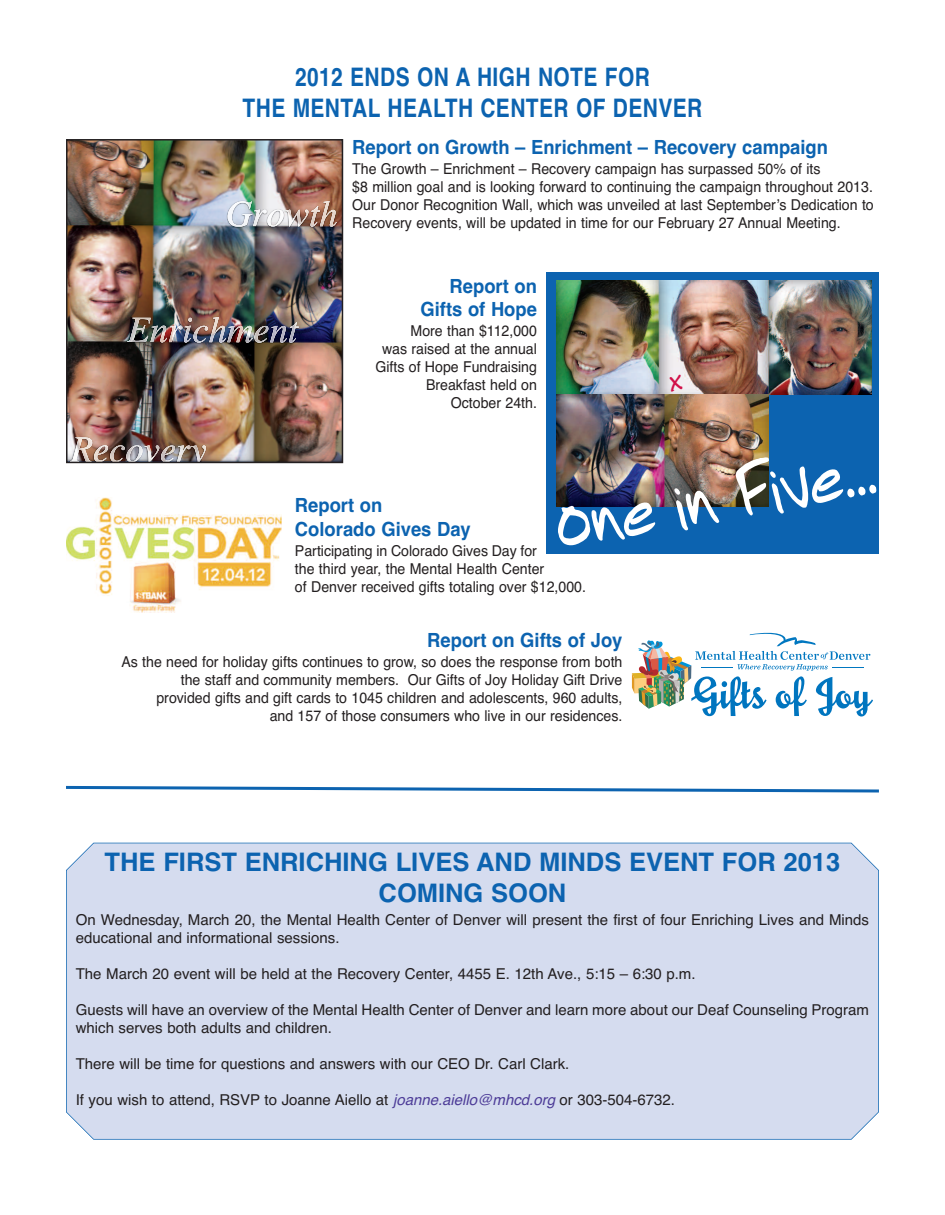
<style>
.page{position:relative;width:945px;height:1215px;background:#fff}
.page>*{position:absolute;margin:0;border:0;box-sizing:border-box;transform-origin:0 0}
.t1{font:700 25.5px/30.6px "Helvetica";color:#0c63b0;text-align:center}
.t2{font:700 condensed 25.5px/30.6px "Helvetica";letter-spacing:.02em;color:#0c63b0;text-align:center}
.t3{font:700 24.75px "Andy";color:#d11048}
.t4{font:700 19.5px/23.4px "Helvetica";color:#0c63b0;text-align:right;scale:.94 1}
.t5{font:15px/18px "Helvetica";color:#231f20;scale:.94 1}
.t6{font:15px/18px "Helvetica";color:#231f20}
.s1{font-style:italic;color:#4d3c98}
</style>
<div class="page">
<svg style="left:66px;top:785px;width:813px;height:8px"></svg>
<div style="left:66px;top:843px;width:813px;height:297px;background:#d5dcef"></div>
<svg style="left:632px;top:632px;width:241px;height:85px"></svg>
<img style="left:69px;top:142px;width:271px;height:318px">
<img style="left:228px;top:201px;width:109px;height:26px">
<img style="left:127px;top:317px;width:172px;height:26px">
<img style="left:70px;top:437px;width:136px;height:23px">
<div style="left:66px;top:139px;width:277px;height:324px;border:2px solid #231f20"></div>
<div style="left:546px;top:273px;width:332px;height:281px;background:#0c63b0"></div>
<img style="left:556px;top:281px;width:315px;height:113px">
<img style="left:556px;top:394px;width:213px;height:113px">
<svg style="left:558px;top:502px;width:97px;height:44px"></svg>
<svg style="left:674px;top:488px;width:45px;height:43px"></svg>
<svg style="left:736px;top:457px;width:141px;height:59px"></svg>
<img style="left:66px;top:498px;width:215px;height:115px">
<h1 class="t2" style="left:243px;top:62px;width:461px">2012 ENDS ON A HIGH NOTE FOR<br>THE MENTAL HEALTH CENTER OF DENVER</h1>
<h3 class="t4" style="left:352px;top:136px;width:508px">Report on Growth – Enrichment – Recovery campaign</h3>
<p class="t5" style="left:352px;top:160px;width:556px">The Growth – Enrichment – Recovery campaign has surpassed 50% of its<br>$8 million goal and is looking forward to continuing the campaign throughout 2013.<br>Our Donor Recognition Wall, which was unveiled at last September’s Dedication to Recovery events, will be updated in time for our February 27 Annual Meeting.</p>
<h3 class="t4" style="left:421px;top:274px;width:125px">Report on<br>Gifts of Hope</h3>
<p class="t5" style="left:375px;top:322px;width:173px;text-align:right">More than $112,000<br>was raised at the annual<br>Gifts of Hope Fundraising<br>Breakfast held on<br>October 24th.</p>
<h3 class="t4" style="left:295px;top:494px;width:189px;text-align:left">Report on<br>Colorado Gives Day</h3>
<p class="t5" style="left:295px;top:542px;width:311px">Participating in Colorado Gives Day for<br>the third year, the Mental Health Center<br>of Denver received gifts totaling over $12,000.</p>
<h3 class="t4" style="left:427px;top:629px;width:209px">Report on Gifts of Joy</h3>
<p class="t5" style="left:121px;top:653px;width:535px;text-align:right">As the need for holiday gifts continues to grow, so does the response from both the staff and community members. Our Gifts of Joy Holiday Gift Drive<br>provided gifts and gift cards to 1045 children and adolescents, 960 adults,<br>and 157 of those consumers who live in our residences.</p>
<h2 class="t3" style="left:669px;top:368px;width:15px">X</h2>
<h1 class="t1" style="left:105px;top:847px;width:737px">THE FIRST ENRICHING LIVES AND MINDS EVENT FOR 2013<br>COMING SOON</h1>
<p class="t6" style="left:76px;top:910px;width:795px">On Wednesday, March 20, the Mental Health Center of Denver will present the first of four Enriching Lives and Minds educational and informational sessions.</p>
<p class="t6" style="left:76px;top:964px;width:621px">The March 20 event will be held at the Recovery Center, 4455 E. 12th Ave., 5:15 – 6:30 p.m.</p>
<p class="t6" style="left:76px;top:1000px;width:795px">Guests will have an overview of the Mental Health Center of Denver and learn more about our Deaf Counseling Program which serves both adults and children.</p>
<p class="t6" style="left:76px;top:1054px;width:495px">There will be time for questions and answers with our CEO Dr. Carl Clark.</p>
<p class="t6" style="left:76px;top:1091px;width:601px">If you wish to attend, RSVP to Joanne Aiello at <span class="s1">joanne.aiello@mhcd.org</span> or 303-504-6732.</p>
</div>
